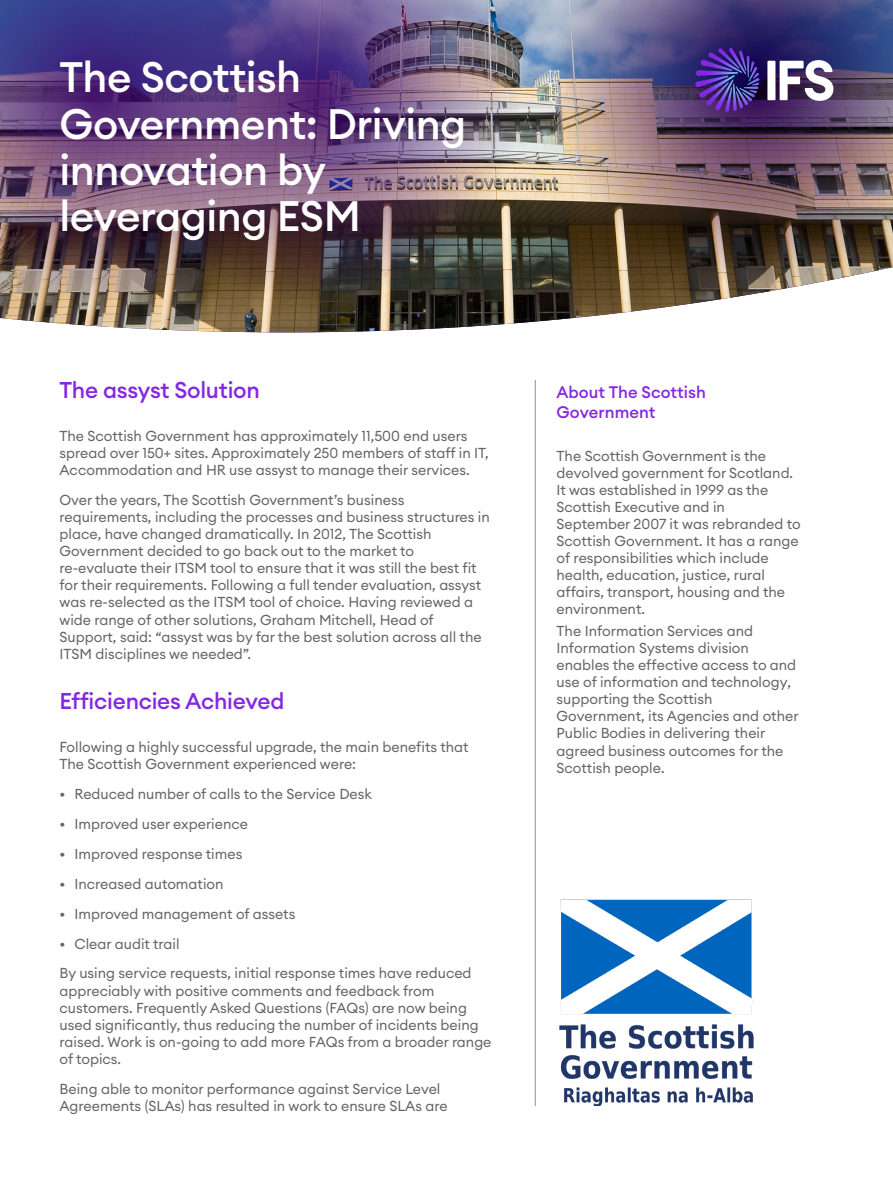
<style>
.page{position:relative;width:893px;height:1191px;background:#fff}
.page>*{position:absolute;margin:0;border:0;box-sizing:border-box;transform-origin:0 0}
.Main_title_white{font:500 42px/46.2px "Euclid Circular A";letter-spacing:-.01em;color:#fff}
.intro_copy_white{font:500 22.5px "Euclid Circular A";letter-spacing:-.01em;color:#8526e3}
.copy{font:500 16.5px/19.8px "Euclid Circular A";color:#8526e3}
.copy-2{font:14.25px/17.1px "Euclid Circular A";color:#656565}
</style>
<div class="page">
<img style="left:0;top:0;width:741px;height:332px">
<img style="left:538px;top:0;width:355px;height:296px">
<img style="left:0;top:0;width:99px;height:311px">
<img style="left:99px;top:0;width:432px;height:311px">
<svg style="left:767px;top:60px;width:66px;height:41px"></svg>
<img style="left:695px;top:48px;width:65px;height:63px">
<hr style="left:535px;top:380px;width:1px;height:726px;background:#919191">
<img style="left:559px;top:899px;width:195px;height:207px">
<p class="Main_title_white" style="left:60px;top:54px;width:408px">The Scottish<br>Government: Driving innovation by leveraging ESM</p>
<p class="intro_copy_white" style="left:60px;top:375px;width:202px">The assyst Solution</p>
<p class="copy-2" style="left:60px;top:427px;width:431px">The Scottish Government has approximately 11,500 end users spread over 150+ sites. Approximately 250 members of staff in IT,<br>Accommodation and HR use assyst to manage their services.</p>
<p class="copy-2" style="left:60px;top:491px;width:432px">Over the years, The Scottish Government’s business requirements, including the processes and business structures in place, have changed dramatically. In 2012, The Scottish Government decided to go back out to the market to re-evaluate their ITSM tool to ensure that it was still the best fit for their requirements. Following a full tender evaluation, assyst was re-selected as the ITSM tool of choice. Having reviewed a wide range of other solutions, Graham Mitchell, Head of Support, said: “assyst was by far the best solution across all the ITSM disciplines we needed”.</p>
<p class="intro_copy_white" style="left:60px;top:686px;width:226px">Efficiencies Achieved</p>
<p class="copy-2" style="left:60px;top:738px;width:411px">Following a highly successful upgrade, the main benefits that<br>The Scottish Government experienced were:</p>
<p class="copy-2" style="left:60px;top:785px;width:314px">• Reduced number of calls to the Service Desk</p>
<p class="copy-2" style="left:60px;top:815px;width:190px">• Improved user experience</p>
<p class="copy-2" style="left:60px;top:845px;width:184px">• Improved response times</p>
<p class="copy-2" style="left:60px;top:875px;width:166px">• Increased automation</p>
<p class="copy-2" style="left:60px;top:905px;width:237px">• Improved management of assets</p>
<p class="copy-2" style="left:60px;top:934px;width:122px">• Clear audit trail</p>
<p class="copy-2" style="left:60px;top:964px;width:434px">By using service requests, initial response times have reduced appreciably with positive comments and feedback from customers. Frequently Asked Questions (FAQs) are now being used significantly, thus reducing the number of incidents being raised. Work is on-going to add more FAQs from a broader range of topics.</p>
<p class="copy-2" style="left:60px;top:1080px;width:390px">Being able to monitor performance against Service Level<br>Agreements (SLAs) has resulted in work to ensure SLAs are</p>
<p class="copy" style="left:556px;top:382px;width:151px">About The Scottish<br>Government</p>
<p class="copy-2" style="left:556px;top:447px;width:246px">The Scottish Government is the devolved government for Scotland.<br>It was established in 1999 as the<br>Scottish Executive and in<br>September 2007 it was rebranded to<br>Scottish Government. It has a range of responsibilities which include health, education, justice, rural affairs, transport, housing and the environment.</p>
<p class="copy-2" style="left:556px;top:622px;width:244px">The Information Services and<br>Information Systems division enables the effective access to and use of information and technology, supporting the Scottish<br>Government, its Agencies and other<br>Public Bodies in delivering their agreed business outcomes for the<br>Scottish people.</p>
</div>
